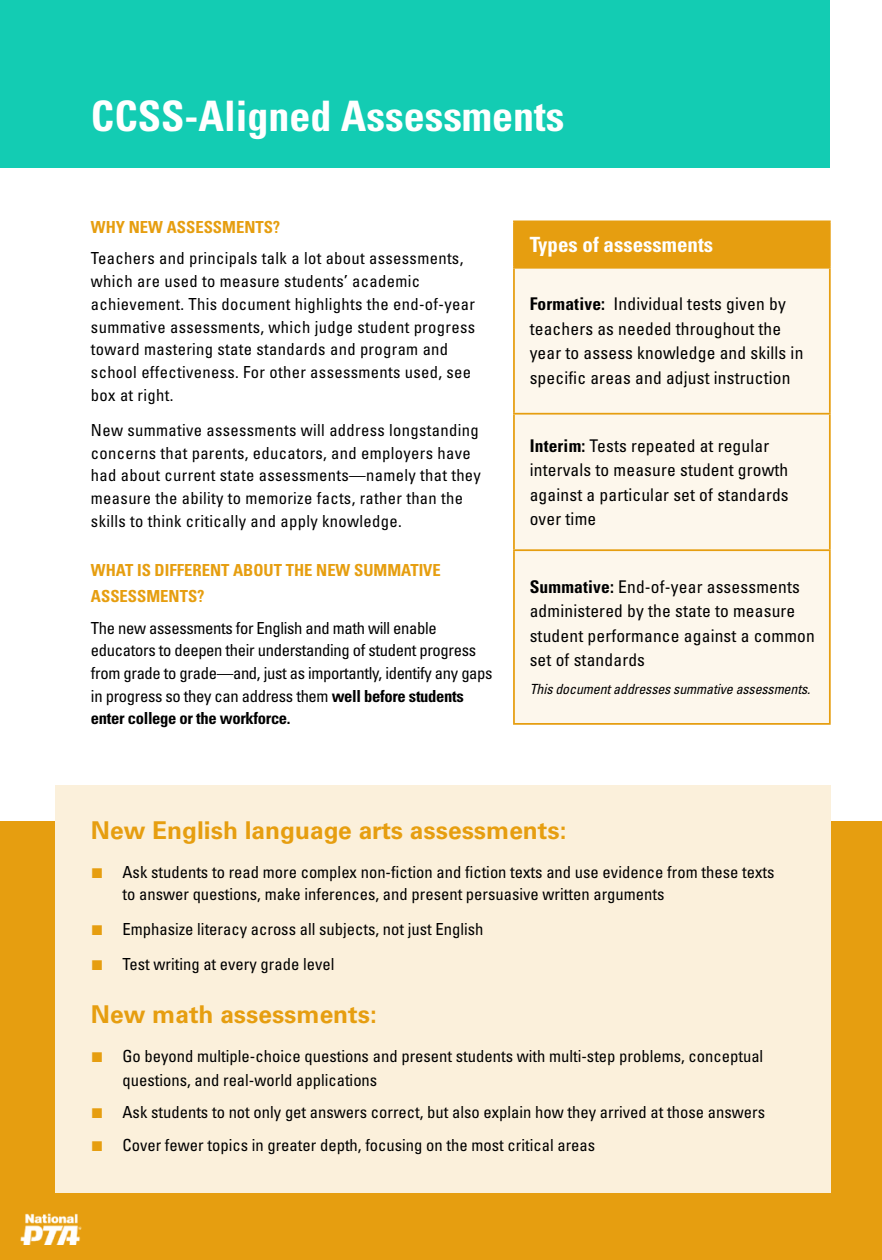
<style>
.page{position:relative;width:882px;height:1260px;background:#fff}
.page>*{position:absolute;margin:0;border:0;box-sizing:border-box;transform-origin:0 0}
.t1{font:700 condensed 42px "Univers LT Std";color:#fff}
.t2{font:700 24.5px "Univers LT Std";color:#e69e10}
.t3{font:700 condensed 21px "Univers LT Std";color:#fff}
.t4{font:condensed 17.5px/24.5px "Univers LT Std";letter-spacing:.01em;color:#000}
.t5{font:condensed 16.62px/22.8px "Univers LT Std";letter-spacing:.02em;color:#000}
.t6{font:condensed 16.62px/22.8px "Univers LT Std";color:#000}
.t7{font:condensed 16.62px/22.8px "Univers LT Std";letter-spacing:-.02em;color:#000}
.t8{font:700 condensed 16.62px/26.2px "Univers LT Std";color:#e69e10}
.t9{font:italic condensed 14px "Univers LT Std";letter-spacing:-.01em;color:#000}
.s1{font-weight:700}
.s2{font-family:"Arial";font-stretch:normal;font-size:21px;color:#e69e10}
</style>
<div class="page">
<div style="left:0;top:821px;width:882px;height:439px;background:#e69e10"></div>
<div style="left:0;top:0;width:829px;height:168px;background:#13ccb3"></div>
<img style="left:20px;top:1213px;width:62px;height:32px">
<div style="left:55px;top:785px;width:776px;height:408px;background:#fbf0db"></div>
<div style="left:514px;top:221px;width:316px;height:47px;background:#e69e10"></div>
<div style="left:515px;top:269px;width:314px;height:454px;background:#fdf7ec"></div>
<hr style="left:513px;top:220px;width:318px;height:2px;background:#e69e10">
<hr style="left:513px;top:222px;width:2px;height:45px;background:#e69e10">
<hr style="left:829px;top:222px;width:2px;height:45px;background:#e69e10">
<hr style="left:513px;top:267px;width:318px;height:2px;background:#e69e10">
<hr style="left:513px;top:269px;width:2px;height:144px;background:#e69e10">
<hr style="left:829px;top:269px;width:2px;height:144px;background:#e69e10">
<hr style="left:513px;top:551px;width:2px;height:172px;background:#e69e10">
<hr style="left:829px;top:551px;width:2px;height:172px;background:#e69e10">
<hr style="left:513px;top:723px;width:318px;height:2px;background:#e69e10">
<hr style="left:513px;top:413px;width:318px;height:2px;background:#e69e10">
<hr style="left:513px;top:415px;width:2px;height:134px;background:#e69e10">
<hr style="left:829px;top:415px;width:2px;height:134px;background:#e69e10">
<hr style="left:513px;top:549px;width:318px;height:2px;background:#e69e10">
<h1 class="t1" style="left:91px;top:90px;width:475px">CCSS-Aligned Assessments</h1>
<p class="t8" style="left:91px;top:214px;width:96px">Why new assess</p>
<p class="t8" style="left:222px;top:214px;width:60px">ments?</p>
<p class="t5" style="left:91px;top:247px;width:386px">Teachers and principals talk a lot about assessments, which are used to measure students’ academic achievement. This document highlights the end-of-year summative assessments, which judge student progress toward mastering state standards and program and school effectiveness. For other assessments used, see box at right.</p>
<p class="t5" style="left:91px;top:418px;width:392px">New summative assessments will address longstanding concerns that parents, educators, and employers have had about current state assessments—namely that they measure the ability to memorize facts, rather than the skills to think critically and apply knowledge.</p>
<p class="t8" style="left:91px;top:557px;width:350px">What is different about the new summative assess</p>
<p class="t8" style="left:146px;top:583px;width:60px">ments?</p>
<p class="t7" style="left:91px;top:616px;width:403px">The new assessments for English and math will enable educators to deepen their understanding of student progress from grade to grade—and, just as importantly, identify any gaps in progress so they can address them <span class="s1">well before students enter college or the workforce.</span></p>
<p class="t3" style="left:530px;top:232px;width:185px">Types of assessments</p>
<p class="t4" style="left:530px;top:292px;width:275px"><span class="s1">Formative:</span> Individual tests given by teachers as needed throughout the year to assess knowledge and skills in specific areas and adjust instruction</p>
<p class="t4" style="left:530px;top:433px;width:261px"><span class="s1">Interim:</span> Tests repeated at regular intervals to measure student growth against a particular set of standards over time</p>
<p class="t4" style="left:530px;top:574px;width:287px"><span class="s1">Summative:</span> End-of-year assessments administered by the state to measure student performance against a common set of standards</p>
<p class="t9" style="left:530px;top:680px;width:282px">This document addresses summative assessments.</p>
<h2 class="t2" style="left:91px;top:816px;width:477px">New English language arts assessments:</h2>
<p class="t6" style="left:122px;top:860px;width:653px;text-indent:-31px"><span class="s2">■</span> Ask students to read more complex non-fiction and fiction texts and use evidence from these texts to answer questions, make inferences, and present persuasive written arguments</p>
<p class="t6" style="left:91px;top:918px;width:394px"><span class="s2">■</span> Emphasize literacy across all subjects, not just English</p>
<p class="t6" style="left:91px;top:953px;width:245px"><span class="s2">■</span> Test writing at every grade level</p>
<h2 class="t2" style="left:91px;top:1000px;width:287px">New math assessments:</h2>
<p class="t6" style="left:122px;top:1044px;width:642px;line-height:23.6px;text-indent:-31px"><span class="s2">■</span> Go beyond multiple-choice questions and present students with multi-step problems, conceptual questions, and real-world applications</p>
<p class="t6" style="left:91px;top:1101px;width:676px"><span class="s2">■</span> Ask students to not only get answers correct, but also explain how they arrived at those answers</p>
<p class="t6" style="left:91px;top:1133px;width:506px"><span class="s2">■</span> Cover fewer topics in greater depth, focusing on the most critical areas</p>
</div>
